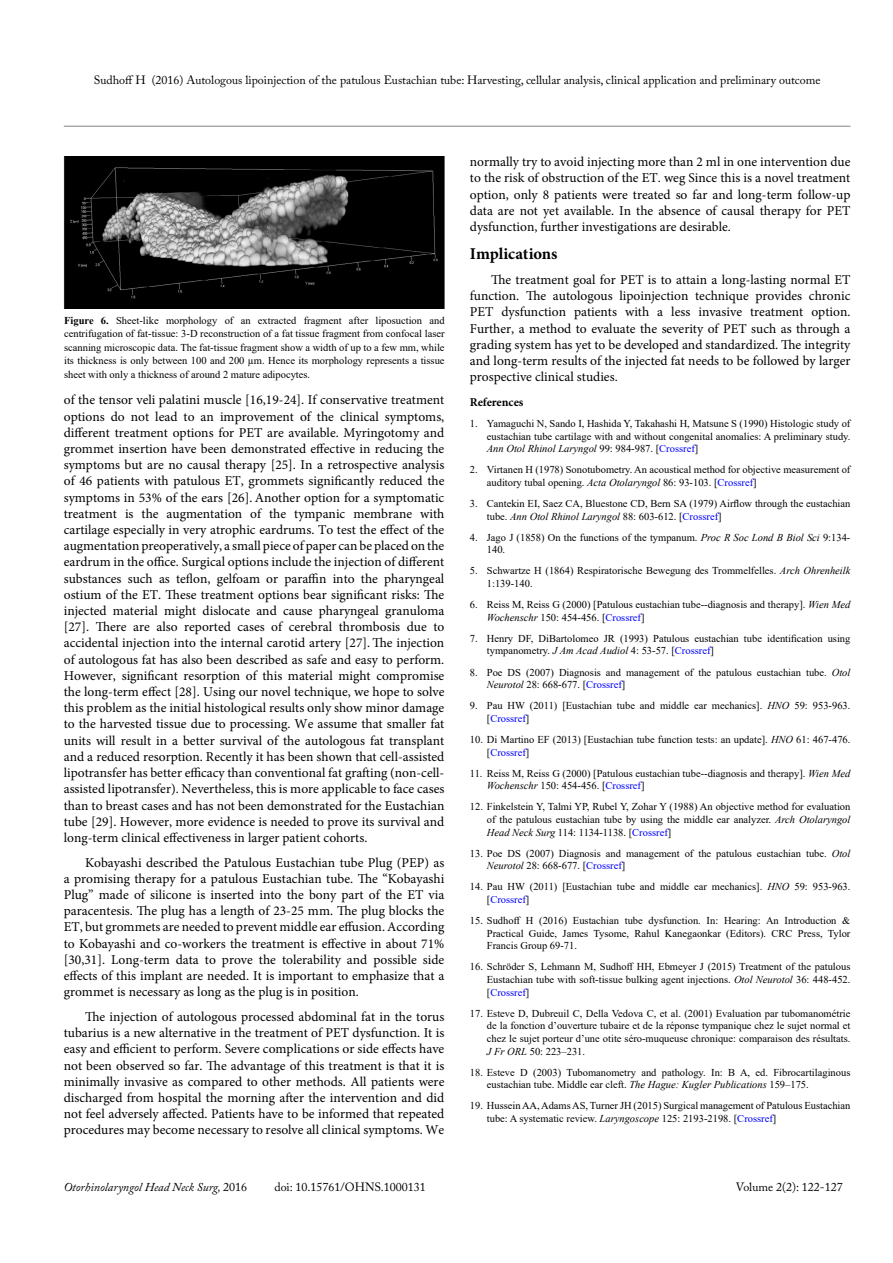
<style>
.page{position:relative;width:893px;height:1263px;background:#fff}
.page>*{position:absolute;margin:0;border:0;box-sizing:border-box;transform-origin:0 0}
.t1{font:700 16.5px "Minion Pro";letter-spacing:-.01em;color:#000}
.t2{font:13.5px/16.2px "Minion Pro";color:#000;text-align:justify}
.t3{font:12px "Adobe Caslon Pro";color:#000}
.t4{font:italic 12px "Adobe Caslon Pro";color:#000}
.t5{font:700 12px "Minion Pro";letter-spacing:-.005em;color:#000}
.t6{font:10.5px/12.6px "Times New Roman";color:#000}
.s1{font-weight:700}
.s2{font-style:italic}
.s3{color:#00f}
.s4{font-style:normal}
</style>
<div class="page">
<hr style="left:64px;top:126px;width:786px;height:1px;background:#808285">
<img style="left:64px;top:156px;width:380px;height:152px">
<p class="t3" style="left:94px;top:73px;width:728px">Sudhoff H (2016) Autologous lipoinjection of the patulous Eustachian tube: Harvesting, cellular analysis, clinical application and preliminary outcome</p>
<p class="t6" style="left:64px;top:313px;width:382px;line-height:13.5px;text-align:justify"><span class="s1">Figure 6.</span> Sheet-like morphology of an extracted fragment after liposuction and centrifugation of fat-tissue: 3-D reconstruction of a fat tissue fragment from confocal laser scanning microscopic data. The fat-tissue fragment show a width of up to a few mm, while its thickness is only between 100 and 200 µm. Hence its morphology represents a tissue sheet with only a thickness of around 2 mature adipocytes.</p>
<p class="t2" style="left:64px;top:392px;width:382px">of the tensor veli palatini muscle [16,19-24]. If conservative treatment options do not lead to an improvement of the clinical symptoms, different treatment options for PET are available. Myringotomy and grommet insertion have been demonstrated effective in reducing the symptoms but are no causal therapy [25]. In a retrospective analysis of 46 patients with patulous ET, grommets significantly reduced the symptoms in 53% of the ears [26]. Another option for a symptomatic treatment is the augmentation of the tympanic membrane with cartilage especially in very atrophic eardrums. To test the effect of the augmentation preoperatively, a small piece of paper can be placed on the eardrum in the office. Surgical options include the injection of different substances such as teflon, gelfoam or paraffin into the pharyngeal ostium of the ET. These treatment options bear significant risks: The injected material might dislocate and cause pharyngeal granuloma [27]. There are also reported cases of cerebral thrombosis due to accidental injection into the internal carotid artery [27]. The injection of autologous fat has also been described as safe and easy to perform.<br>However, significant resorption of this material might compromise the long-term effect [28]. Using our novel technique, we hope to solve this problem as the initial histological results only show minor damage to the harvested tissue due to processing. We assume that smaller fat units will result in a better survival of the autologous fat transplant and a reduced resorption. Recently it has been shown that cell-assisted lipotransfer has better efficacy than conventional fat grafting (non-cell&shy;assisted lipotransfer). Nevertheless, this is more applicable to face cases than to breast cases and has not been demonstrated for the Eustachian tube [29]. However, more evidence is needed to prove its survival and long-term clinical effectiveness in larger patient cohorts.</p>
<p class="t2" style="left:64px;top:854px;width:382px;text-indent:21px">Kobayashi described the Patulous Eustachian tube Plug (PEP) as a promising therapy for a patulous Eustachian tube. The “Kobayashi Plug” made of silicone is inserted into the bony part of the ET via paracentesis. The plug has a length of 23-25 mm. The plug blocks the ET, but grommets are needed to prevent middle ear effusion. According to Kobayashi and co-workers the treatment is effective in about 71% [30,31]. Long-term data to prove the tolerability and possible side effects of this implant are needed. It is important to emphasize that a grommet is necessary as long as the plug is in position.</p>
<p class="t2" style="left:64px;top:1008px;width:382px;text-indent:21px">The injection of autologous processed abdominal fat in the torus tubarius is a new alternative in the treatment of PET dysfunction. It is easy and efficient to perform. Severe complications or side effects have not been observed so far. The advantage of this treatment is that it is minimally invasive as compared to other methods. All patients were discharged from hospital the morning after the intervention and did not feel adversely affected. Patients have to be informed that repeated procedures may become necessary to resolve all clinical symptoms. We</p>
<p class="t2" style="left:470px;top:154px;width:382px">normally try to avoid injecting more than 2 ml in one intervention due to the risk of obstruction of the ET. weg Since this is a novel treatment option, only 8 patients were treated so far and long-term follow-up data are not yet available. In the absence of causal therapy for PET dysfunction, further investigations are desirable.</p>
<p class="t1" style="left:470px;top:242px;width:89px">Implications</p>
<p class="t2" style="left:470px;top:272px;width:382px;text-indent:21px">The treatment goal for PET is to attain a long-lasting normal ET function. The autologous lipoinjection technique provides chronic PET dysfunction patients with a less invasive treatment option.<br>Further, a method to evaluate the severity of PET such as through a grading system has yet to be developed and standardized. The integrity and long-term results of the injected fat needs to be followed by larger prospective clinical studies.</p>
<p class="t5" style="left:470px;top:393px;width:55px">References</p>
<p class="t6" style="left:487px;top:417px;width:365px;text-align:justify;text-indent:-17px">1. Yamaguchi N, Sando I, Hashida Y, Takahashi H, Matsune S (1990) Histologic study of eustachian tube cartilage with and without congenital anomalies: A preliminary study.<br><span class="s2">Ann Otol Rhinol Laryngol</span> 99: 984-987. [<span class="s3">Crossref</span>]</p>
<p class="t6" style="left:487px;top:463px;width:365px;text-indent:-17px">2. Virtanen H (1978) Sonotubometry. An acoustical method for objective measurement of auditory tubal opening. <span class="s2">Acta Otolaryngol</span> 86: 93-103. [<span class="s3">Crossref</span>]</p>
<p class="t6" style="left:487px;top:497px;width:365px;text-indent:-17px">3. Cantekin EI, Saez CA, Bluestone CD, Bern SA (1979) Airflow through the eustachian tube. <span class="s2">Ann Otol Rhinol Laryngol</span> 88: 603-612. [<span class="s3">Crossref</span>]</p>
<p class="t6" style="left:487px;top:530px;width:365px;text-indent:-17px">4. Jago J (1858) On the functions of the tympanum. <span class="s2">Proc R Soc Lond B Biol Sci</span> 9:134-<br>140.</p>
<p class="t6" style="left:487px;top:564px;width:365px;text-indent:-17px">5. Schwartze H (1864) Respiratorische Bewegung des Trommelfelles. <span class="s2">Arch Ohrenheilk<br></span>1:139-140.</p>
<p class="t6" style="left:487px;top:598px;width:365px;text-indent:-17px">6. Reiss M, Reiss G (2000) [Patulous eustachian tube--diagnosis and therapy]. <span class="s2">Wien Med<br>Wochenschr</span> 150: 454-456. [<span class="s3">Crossref</span>]</p>
<p class="t6" style="left:487px;top:632px;width:365px;text-indent:-17px">7. Henry DF, DiBartolomeo JR (1993) Patulous eustachian tube identification using tympanometry. <span class="s2">J Am Acad Audiol</span> 4: 53-57. [<span class="s3">Crossref</span>]</p>
<p class="t6" style="left:487px;top:665px;width:365px;text-indent:-17px">8. Poe DS (2007) Diagnosis and management of the patulous eustachian tube. <span class="s2">Otol<br>Neurotol</span> 28: 668-677. [<span class="s3">Crossref</span>]</p>
<p class="t6" style="left:487px;top:699px;width:365px;text-indent:-17px">9. Pau HW (2011) [Eustachian tube and middle ear mechanics]. <span class="s2">HNO</span> 59: 953-963. [<span class="s3">Crossref</span>]</p>
<p class="t6" style="left:487px;top:733px;width:365px;text-indent:-17px">10. Di Martino EF (2013) [Eustachian tube function tests: an update]. <span class="s2">HNO</span> 61: 467-476. [<span class="s3">Crossref</span>]</p>
<p class="t6" style="left:487px;top:766px;width:365px;text-indent:-17px">11. Reiss M, Reiss G (2000) [Patulous eustachian tube--diagnosis and therapy]. <span class="s2">Wien Med<br>Wochenschr</span> 150: 454-456. [<span class="s3">Crossref</span>]</p>
<p class="t6" style="left:487px;top:800px;width:365px;text-align:justify;text-indent:-17px">12. Finkelstein Y, Talmi YP, Rubel Y, Zohar Y (1988) An objective method for evaluation of the patulous eustachian tube by using the middle ear analyzer. <span class="s2">Arch Otolaryngol Head Neck Surg</span> 114: 1134-1138. [<span class="s3">Crossref</span>]</p>
<p class="t6" style="left:487px;top:846px;width:365px;text-indent:-17px">13. Poe DS (2007) Diagnosis and management of the patulous eustachian tube. <span class="s2">Otol<br>Neurotol</span> 28: 668-677. [<span class="s3">Crossref</span>]</p>
<p class="t6" style="left:487px;top:880px;width:365px;text-indent:-17px">14. Pau HW (2011) [Eustachian tube and middle ear mechanics]. <span class="s2">HNO</span> 59: 953-963. [<span class="s3">Crossref</span>]</p>
<p class="t6" style="left:487px;top:914px;width:365px;text-align:justify;text-indent:-17px">15. Sudhoff H (2016) Eustachian tube dysfunction. In: Hearing: An Introduction &amp; Practical Guide, James Tysome, Rahul Kanegaonkar (Editors). CRC Press, Tylor Francis Group 69-71.</p>
<p class="t6" style="left:487px;top:960px;width:365px;text-align:justify;text-indent:-17px">16. Schröder S, Lehmann M, Sudhoff HH, Ebmeyer J (2015) Treatment of the patulous Eustachian tube with soft-tissue bulking agent injections. <span class="s2">Otol Neurotol</span> 36: 448-452. [<span class="s3">Crossref</span>]</p>
<p class="t6" style="left:487px;top:1006px;width:365px;text-align:justify;text-indent:-17px">17. Esteve D, Dubreuil C, Della Vedova C, et al. (2001) Evaluation par tubomanométrie de la fonction d’ouverture tubaire et de la réponse tympanique chez le sujet normal et chez le sujet porteur d’une otite séro-muqueuse chronique: comparaison des résultats.<br><span class="s2">J Fr ORL</span> 50: 223–231.</p>
<p class="t6" style="left:487px;top:1065px;width:365px;text-indent:-17px">18. Esteve D (2003) Tubomanometry and pathology. In: B A, ed. Fibrocartilaginous eustachian tube. Middle ear cleft. <span class="s2">The Hague: Kugler Publications</span> 159–175.</p>
<p class="t6" style="left:487px;top:1099px;width:365px;text-indent:-17px">19. Hussein AA, Adams AS, Turner JH (2015) Surgical management of Patulous Eustachian tube: A systematic review. <span class="s2">Laryngoscope</span> 125: 2193-2198. [<span class="s3">Crossref</span>]</p>
<p class="t4" style="left:64px;top:1180px;width:185px">Otorhinolaryngol Head Neck Surg, <span class="s4">2016</span></p>
<p class="t3" style="left:274px;top:1180px;width:153px">doi: 10.15761/OHNS.1000131</p>
<p class="t3" style="left:736px;top:1180px;width:108px">Volume 2(2): 122-127</p>
</div>
